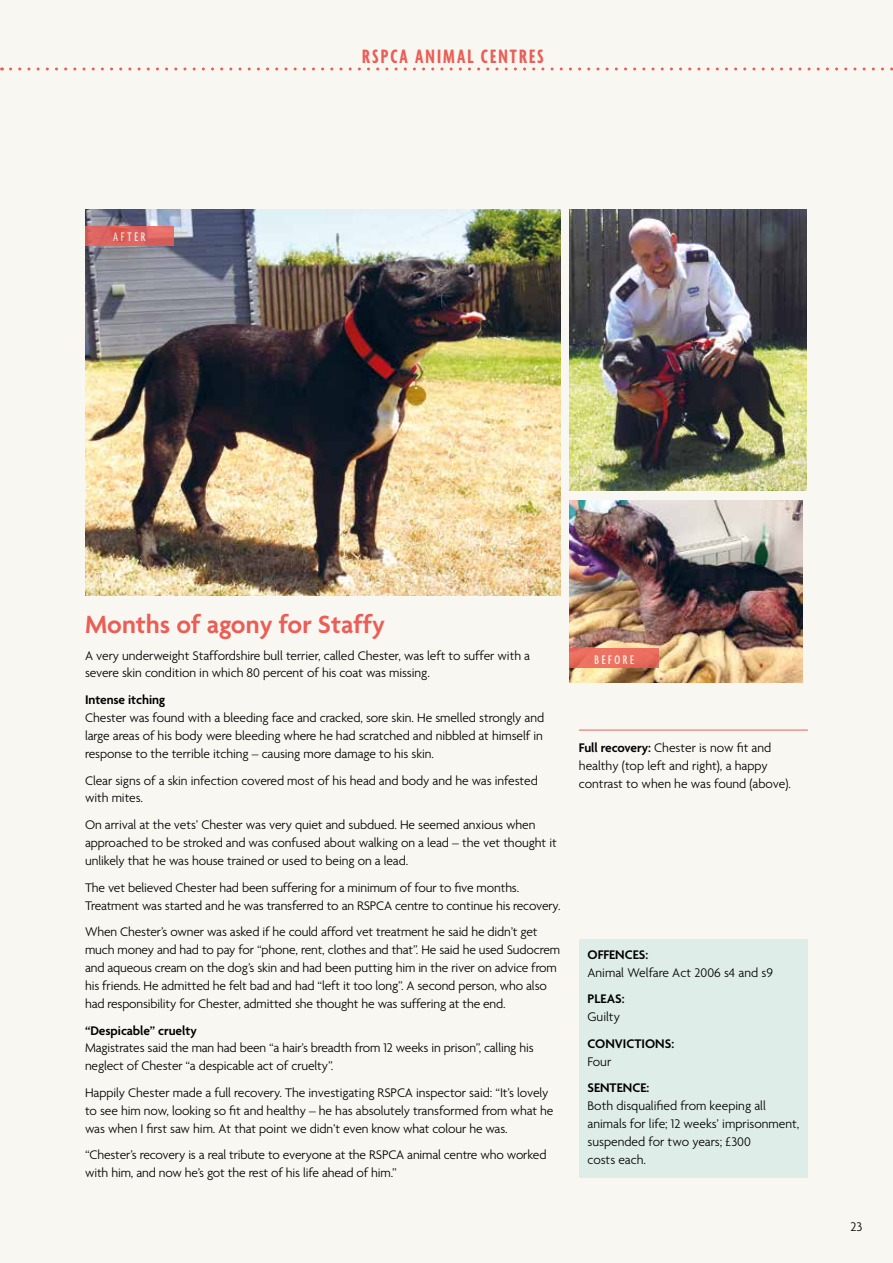
<style>
.page{position:relative;width:893px;height:1263px;background:#f9f7f1}
.page>*{position:absolute;margin:0;border:0;box-sizing:border-box;transform-origin:0 0}
.t1{font:600 27px "Agenda";color:#eb5e57}
.t2{font:700 extra-condensed 21px "Agenda";letter-spacing:.1em;color:#eb5e57}
.t3{font:300 13.5px/18px "Agenda";letter-spacing:-.01em;color:#000}
.t4{font:600 13.5px "Agenda";letter-spacing:-.005em;color:#000}
.t5{font:500 extra-condensed 13.5px "Agenda";letter-spacing:.2em;color:#fff}
.s1{font-weight:600}
</style>
<div class="page">
<img style="left:85px;top:209px;width:476px;height:386px">
<div style="left:579px;top:940px;width:229px;height:238px;background:#dfede8"></div>
<hr style="left:579px;top:730px;width:229px;height:1px;background:#eb5e57">
<img style="left:569px;top:500px;width:234px;height:183px">
<div style="left:569px;top:648px;width:90px;height:20px;background:linear-gradient(to bottom,#ee7263,#e76a5b)"></div>
<svg style="left:85px;top:226px;width:88px;height:20px;background:#dc635f"></svg>
<img style="left:569px;top:209px;width:238px;height:281px">
<svg style="left:11px;top:67px;width:882px;height:3px"></svg>
<p class="t5" style="left:113px;top:229px;width:34px">AFTER</p>
<h2 class="t2" style="left:362px;top:45px;width:183px">RSPCA ANIMAL CENTRES</h2>
<h1 class="t1" style="left:85px;top:608px;width:301px">Months of agony for Staffy</h1>
<p class="t3" style="left:85px;top:646px;width:447px">A very underweight Staffordshire bull terrier, called Chester, was left to suffer with a severe skin condition in which 80 percent of his coat was missing.</p>
<p class="t4" style="left:85px;top:691px;width:82px">Intense itching</p>
<p class="t3" style="left:85px;top:708px;width:461px;text-align:justify">Chester was found with a bleeding face and cracked, sore skin. He smelled strongly and large areas of his body were bleeding where he had scratched and nibbled at himself in response to the terrible itching – causing more damage to his skin.</p>
<p class="t3" style="left:85px;top:771px;width:454px">Clear signs of a skin infection covered most of his head and body and he was infested with mites.</p>
<p class="t3" style="left:85px;top:815px;width:473px">On arrival at the vets’ Chester was very quiet and subdued. He seemed anxious when approached to be stroked and was confused about walking on a lead – the vet thought it unlikely that he was house trained or used to being on a lead.</p>
<p class="t3" style="left:85px;top:878px;width:477px">The vet believed Chester had been suffering for a minimum of four to five months.<br>Treatment was started and he was transferred to an RSPCA centre to continue his recovery.</p>
<p class="t3" style="left:85px;top:922px;width:477px">When Chester’s owner was asked if he could afford vet treatment he said he didn’t get much money and had to pay for “phone, rent, clothes and that”. He said he used Sudocrem and aqueous cream on the dog’s skin and had been putting him in the river on advice from his friends. He admitted he felt bad and had “left it too long”. A second person, who also had responsibility for Chester, admitted she thought he was suffering at the end.</p>
<p class="t4" style="left:85px;top:1022px;width:113px">“Despicable” cruelty</p>
<p class="t3" style="left:85px;top:1039px;width:450px">Magistrates said the man had been “a hair’s breadth from 12 weeks in prison”, calling his neglect of Chester “a despicable act of cruelty”.</p>
<p class="t3" style="left:85px;top:1083px;width:470px">Happily Chester made a full recovery. The investigating RSPCA inspector said: “It’s lovely to see him now, looking so fit and healthy – he has absolutely transformed from what he was when I first saw him. At that point we didn’t even know what colour he was.</p>
<p class="t3" style="left:85px;top:1146px;width:463px">“Chester’s recovery is a real tribute to everyone at the RSPCA animal centre who worked with him, and now he’s got the rest of his life ahead of him.”</p>
<p class="t5" style="left:594px;top:652px;width:41px">BEFORE</p>
<p class="t3" style="left:579px;top:738px;width:213px"><span class="s1">Full recovery:</span> Chester is now fit and healthy (top left and right), a happy contrast to when he was found (above).</p>
<p class="t4" style="left:587px;top:946px;width:62px">OFFENCES:</p>
<p class="t3" style="left:587px;top:963px;width:187px">Animal Welfare Act 2006 s4 and s9</p>
<p class="t4" style="left:587px;top:990px;width:39px">PLEAS:</p>
<p class="t3" style="left:587px;top:1007px;width:34px">Guilty</p>
<p class="t4" style="left:587px;top:1035px;width:88px">CONVICTIONS:</p>
<p class="t3" style="left:587px;top:1052px;width:25px">Four</p>
<p class="t4" style="left:587px;top:1079px;width:63px">SENTENCE:</p>
<p class="t3" style="left:587px;top:1096px;width:213px">Both disqualified from keeping all animals for life; 12 weeks’ imprisonment, suspended for two years; £300<br>costs each.</p>
<p class="t3" style="left:850px;top:1217px;width:13px">23</p>
</div>
